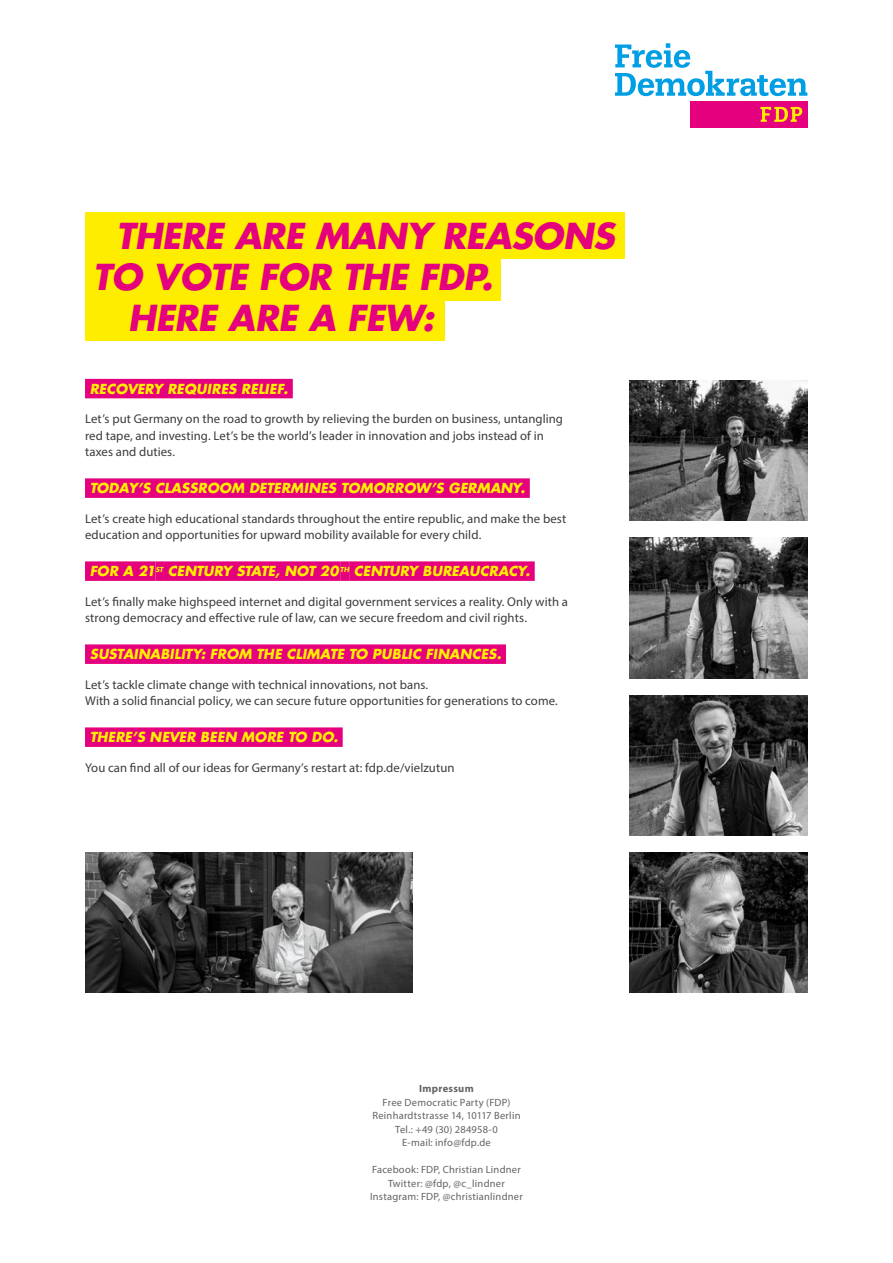
<style>
.page{position:relative;width:893px;height:1263px;background:#fff}
.page>*{position:absolute;margin:0;border:0;box-sizing:border-box;transform-origin:0 0}
.t1{font:italic 700 34.8px/41.1px "Futura Std";letter-spacing:-.01em;color:#e5007d}
.t2{font:italic 700 13.5px "Futura Std";color:#fe0}
.t3{font:12.75px/16.5px "Myriad Pro";letter-spacing:.005em;color:#3b3b3a}
.t4{font:10.5px "Myriad Pro";letter-spacing:.02em;color:#636362}
.t5{font:700 10.5px "Myriad Pro";letter-spacing:.03em;color:#636362}
</style>
<div class="page">
<svg style="left:615px;top:43px;width:192px;height:53px"></svg>
<div style="left:690px;top:101px;width:117px;height:27px;background:#e5007d"></div>
<svg style="left:760px;top:107px;width:42px;height:15px"></svg>
<div style="left:85px;top:379px;width:208px;height:19px;background:#e5007d"></div>
<div style="left:85px;top:478px;width:445px;height:20px;background:#e5007d"></div>
<div style="left:85px;top:561px;width:70px;height:20px;background:#e5007d"></div>
<div style="left:155px;top:561px;width:8px;height:20px;background:#e5007d"></div>
<div style="left:163px;top:561px;width:177px;height:20px;background:#e5007d"></div>
<div style="left:340px;top:561px;width:9px;height:20px;background:#e5007d"></div>
<div style="left:349px;top:561px;width:186px;height:20px;background:#e5007d"></div>
<div style="left:85px;top:644px;width:421px;height:20px;background:#e5007d"></div>
<div style="left:85px;top:727px;width:258px;height:20px;background:#e5007d"></div>
<div style="left:85px;top:243px;width:416px;height:58px;background:#ffed00"></div>
<div style="left:85px;top:295px;width:360px;height:46px;background:#ffed00"></div>
<div style="left:85px;top:213px;width:540px;height:46px;background:#ffed00"></div>
<img style="left:629px;top:853px;width:179px;height:140px">
<img style="left:629px;top:695px;width:179px;height:141px">
<img style="left:629px;top:381px;width:178px;height:140px">
<img style="left:629px;top:538px;width:179px;height:140px">
<img style="left:85px;top:853px;width:327px;height:140px">
<p class="t1" style="left:93px;top:216px;width:523px;text-indent:23px">THERE ARE MANY REASONS<br>TO VOTE FOR THE FDP.</p>
<p class="t1" style="left:128px;top:298px;width:308px">HERE ARE A FEW:</p>
<h3 class="t2" style="left:90px;top:380px;width:200px">RECOVERY REQUIRES RELIEF.</h3>
<p class="t3" style="left:85px;top:410px;width:480px">Let’s put Germany on the road to growth by relieving the burden on business, untangling red tape, and investing. Let’s be the world’s leader in innovation and jobs instead of in taxes and duties.</p>
<h3 class="t2" style="left:90px;top:479px;width:437px">TODAY’S CLASSROOM DETERMINES TOMORROW’S GERMANY.</h3>
<p class="t3" style="left:85px;top:510px;width:483px">Let’s create high educational standards throughout the entire republic, and make the best education and opportunities for upward mobility available for every child.</p>
<h3 class="t2" style="left:90px;top:562px;width:442px">FOR A 21<sup>ST</sup> CENTURY STATE, NOT 20 <sup>TH</sup> CENTURY BUREAUCRACY.</h3>
<p class="t3" style="left:85px;top:593px;width:484px">Let’s finally make highspeed internet and digital government services a reality. Only with a strong democracy and effective rule of law, can we secure freedom and civil rights.</p>
<h3 class="t2" style="left:90px;top:645px;width:413px">SUSTAINABILITY: FROM THE CLIMATE TO PUBLIC FINANCES.</h3>
<p class="t3" style="left:85px;top:676px;width:345px">Let’s tackle climate change with technical innovations, not bans.</p>
<p class="t3" style="left:85px;top:692px;width:474px">With a solid financial policy, we can secure future opportunities for generations to come.</p>
<h3 class="t2" style="left:90px;top:728px;width:250px">THERE’S NEVER BEEN MORE TO DO.</h3>
<p class="t3" style="left:85px;top:759px;width:371px">You can find all of our ideas for Germany’s restart at: fdp.de/vielzutun</p>
<p class="t5" style="left:419px;top:1082px;width:56px">Impressum</p>
<p class="t4" style="left:383px;top:1096px;width:129px">Free Democratic Party (FDP)</p>
<p class="t4" style="left:372px;top:1109px;width:149px">Reinhardtstrasse 14, 10117 Berlin</p>
<p class="t4" style="left:395px;top:1123px;width:104px">Tel.: +49 (30) 284958-0</p>
<p class="t4" style="left:402px;top:1136px;width:90px">E-mail: info@fdp.de</p>
<p class="t4" style="left:372px;top:1163px;width:150px">Facebook: FDP, Christian Lindner</p>
<p class="t4" style="left:388px;top:1177px;width:118px">Twitter: @fdp, @c_lindner</p>
<p class="t4" style="left:370px;top:1190px;width:154px">Instagram: FDP, @christianlindner</p>
</div>
